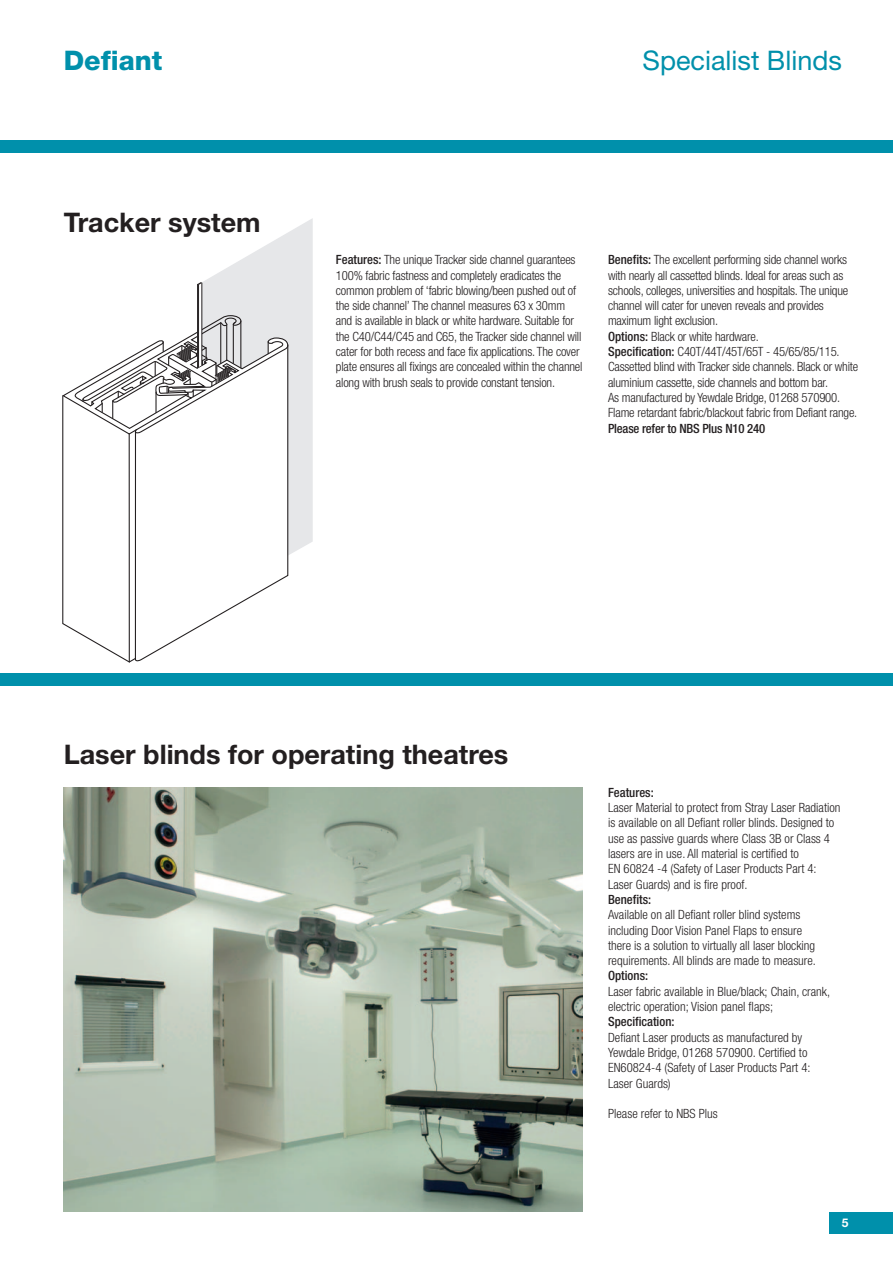
<style>
.page{position:relative;width:893px;height:1263px;background:#fff}
.page>*{position:absolute;margin:0;border:0;box-sizing:border-box;transform-origin:0 0}
.t1{font:700 27px "Helvetica Neue";color:#231f20}
.t2{font:27px "Helvetica Neue";color:#0090ab}
.t3{font:800 27px "Helvetica Neue";color:#0090ab}
.t4{font:300 condensed 12.75px/15.3px "Helvetica Neue";letter-spacing:-.015em;color:#231f20}
.t5{font:500 condensed 12.75px "Helvetica Neue";color:#231f20}
.t6{font:700 12px "Helvetica Neue";color:#fff}
.s1{font-weight:500}
</style>
<div class="page">
<div style="left:829px;top:1212px;width:64px;height:21px;background:#0090ab"></div>
<div style="left:0;top:140px;width:893px;height:13px;background:#0090ab"></div>
<div style="left:0;top:673px;width:893px;height:13px;background:#0090ab"></div>
<img style="left:64px;top:788px;width:519px;height:424px">
<svg style="left:62px;top:218px;width:251px;height:445px"></svg>
<h1 class="t3" style="left:64px;top:51px;width:100px">Defiant</h1>
<h1 class="t2" style="left:642px;top:51px;width:201px">Specialist Blinds</h1>
<h1 class="t1" style="left:64px;top:213px;width:198px">Tracker system</h1>
<p class="t4" style="left:336px;top:253px;width:248px"><span class="s1">Features:</span> The unique Tracker side channel guarantees 100% fabric fastness and completely eradicates the common problem of ‘fabric blowing/been pushed out of the side channel’ The channel measures 63 x 30mm and is available in black or white hardware. Suitable for the C40/C44/C45 and C65, the Tracker side channel will cater for both recess and face fix applications. The cover plate ensures all fixings are concealed within the channel along with brush seals to provide constant tension.</p>
<p class="t4" style="left:608px;top:253px;width:252px"><span class="s1">Benefits:</span> The excellent performing side channel works with nearly all cassetted blinds. Ideal for areas such as schools, colleges, universities and hospitals. The unique channel will cater for uneven reveals and provides maximum light exclusion.<br><span class="s1">Options:</span> Black or white hardware.<br><span class="s1">Specification:</span> C40T/44T/45T/65T - 45/65/85/115.<br>Cassetted blind with Tracker side channels. Black or white aluminium cassette, side channels and bottom bar.<br>As manufactured by Yewdale Bridge, 01268 570900.<br>Flame retardant fabric/blackout fabric from Defiant range.</p>
<p class="t5" style="left:608px;top:423px;width:159px">Please refer to NBS Plus N10 240</p>
<h1 class="t1" style="left:64px;top:745px;width:446px">Laser blinds for operating theatres</h1>
<p class="t5" style="left:608px;top:788px;width:47px">Features:</p>
<p class="t4" style="left:608px;top:801px;width:234px">Laser Material to protect from Stray Laser Radiation is available on all Defiant roller blinds. Designed to use as passive guards where Class 3B or Class 4 lasers are in use. All material is certified to<br>EN 60824 -4 (Safety of Laser Products Part 4:<br>Laser Guards) and is fire proof.</p>
<p class="t5" style="left:608px;top:895px;width:45px">Benefits:</p>
<p class="t4" style="left:608px;top:908px;width:209px">Available on all Defiant roller blind systems including Door Vision Panel Flaps to ensure there is a solution to virtually all laser blocking requirements. All blinds are made to measure.</p>
<p class="t5" style="left:608px;top:971px;width:42px">Options:</p>
<p class="t4" style="left:608px;top:985px;width:224px">Laser fabric available in Blue/black; Chain, crank, electric operation; Vision panel flaps;</p>
<p class="t5" style="left:608px;top:1017px;width:68px">Specification:</p>
<p class="t4" style="left:608px;top:1030px;width:204px">Defiant Laser products as manufactured by Yewdale Bridge, 01268 570900. Certified to EN60824-4 (Safety of Laser Products Part 4:<br>Laser Guards)</p>
<p class="t4" style="left:608px;top:1107px;width:111px">Please refer to NBS Plus</p>
<p class="t6" style="left:842px;top:1218px;width:8px">5</p>
</div>
